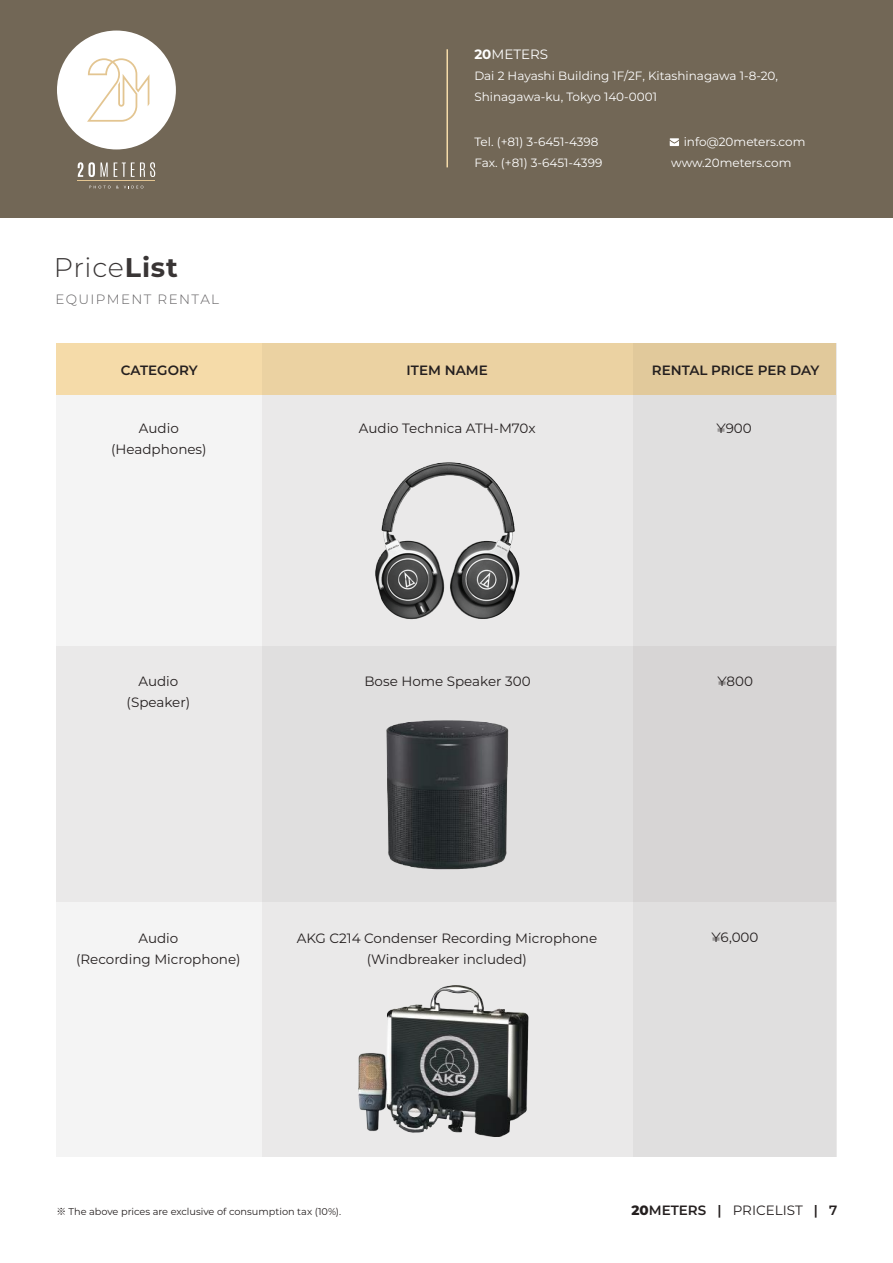
<style>
.page{position:relative;width:893px;height:1263px;background:#fff}
.page>*{position:absolute;margin:0;border:0;box-sizing:border-box;transform-origin:0 0}
.t1{font:300 27px "Montserrat";letter-spacing:.02em;color:#393535}
.t2{font:13.5px/21px "Montserrat";color:#241f1f;text-align:center}
.t3{font:600 13.5px "Montserrat";color:#241f1f}
.t4{font:300 13.5px "Montserrat";letter-spacing:.1em;color:#656365}
.t5{font:13.5px "Montserrat";color:#fff}
.t6{font:12px/21px "Montserrat";color:#fff}
.t7{font:9.75px "Montserrat";color:#241f1f}
.s1{font-weight:700}
.s2{font-family:"Source Han Sans JP"}
.s3{font-weight:800}
.s4{font-weight:400}
</style>
<div class="page">
<div style="left:57px;top:343px;width:779px;height:814px;background:#f4f4f4"></div>
<div style="left:57px;top:343px;width:779px;height:52px;background:#ebd2a2"></div>
<div style="left:262px;top:395px;width:371px;height:762px;background:#eae9e9"></div>
<svg style="left:633px;top:343px;width:203px;height:814px;background:#e0dcd8"></svg>
<div style="left:57px;top:646px;width:779px;height:255px;background:#e0dfdf"></div>
<div style="left:0;top:0;width:893px;height:217px;background:#726756"></div>
<svg style="left:670px;top:138px;width:9px;height:8px"></svg>
<hr style="left:446px;top:49px;width:2px;height:118px;background:#f5dba9">
<svg style="left:78px;top:162px;width:30px;height:15px"></svg>
<svg style="left:114px;top:162px;width:41px;height:15px"></svg>
<svg style="left:89px;top:186px;width:54px;height:2px"></svg>
<hr style="left:78px;top:181px;width:77px;height:1px;background:#e3c591">
<div style="left:57px;top:31px;width:119px;height:118px;background:#fff;border-radius:50%"></div>
<svg style="left:87px;top:58px;width:62px;height:64px"></svg>
<img style="left:309px;top:720px;width:277px;height:209px">
<img style="left:345px;top:962px;width:201px;height:195px">
<img style="left:308px;top:403px;width:278px;height:243px">
<h1 class="t1" style="left:54px;top:249px;width:125px">Price<span class="s1">List</span></h1>
<p class="t4" style="left:55px;top:290px;width:165px">EQUIPMENT RENTAL</p>
<p class="t5" style="left:474px;top:44px;width:75px"><span class="s1">20</span>METERS</p>
<p class="t6" style="left:474px;top:64px;width:305px">Dai 2 Hayashi Building 1F/2F, Kitashinagawa 1-8-20,<br>Shinagawa-ku, Tokyo 140-0001</p>
<p class="t6" style="left:474px;top:131px;width:130px">Tel. (+81) 3-6451-4398<br>Fax. (+81) 3-6451-4399</p>
<p class="t6" style="left:671px;top:131px;width:136px;text-indent:13px">info@20meters.com www.20meters.com</p>
<p class="t3" style="left:121px;top:361px;width:78px">CATEGORY</p>
<p class="t3" style="left:407px;top:361px;width:83px">ITEM NAME</p>
<p class="t3" style="left:652px;top:361px;width:169px">RENTAL PRICE PER DAY</p>
<p class="t2" style="left:139px;top:417px;width:41px">Audio</p>
<p class="t2" style="left:359px;top:417px;width:178px">Audio Technica ATH-M70x</p>
<p class="t2" style="left:111px;top:438px;width:97px">(Headphones)</p>
<p class="t2" style="left:138px;top:670px;width:41px">Audio</p>
<p class="t2" style="left:364px;top:670px;width:168px">Bose Home Speaker 300</p>
<p class="t2" style="left:127px;top:691px;width:65px">(Speaker)</p>
<p class="t2" style="left:716px;top:417px;width:37px">¥900</p>
<p class="t2" style="left:717px;top:670px;width:37px">¥800</p>
<p class="t2" style="left:297px;top:927px;width:302px">AKG C214 Condenser Recording Microphone (Windbreaker included)</p>
<p class="t2" style="left:76px;top:927px;width:166px">Audio<br>(Recording Microphone)</p>
<p class="t2" style="left:711px;top:926px;width:49px">¥6,000</p>
<p class="t7" style="left:57px;top:1204px;width:286px"><span class="s2">※</span> The above prices are exclusive of consumption tax (10%).</p>
<p class="t3" style="left:631px;top:1201px;width:207px"><span class="s3">20</span>METERS | <span class="s4">PRICELIST</span> | 7</p>
</div>
